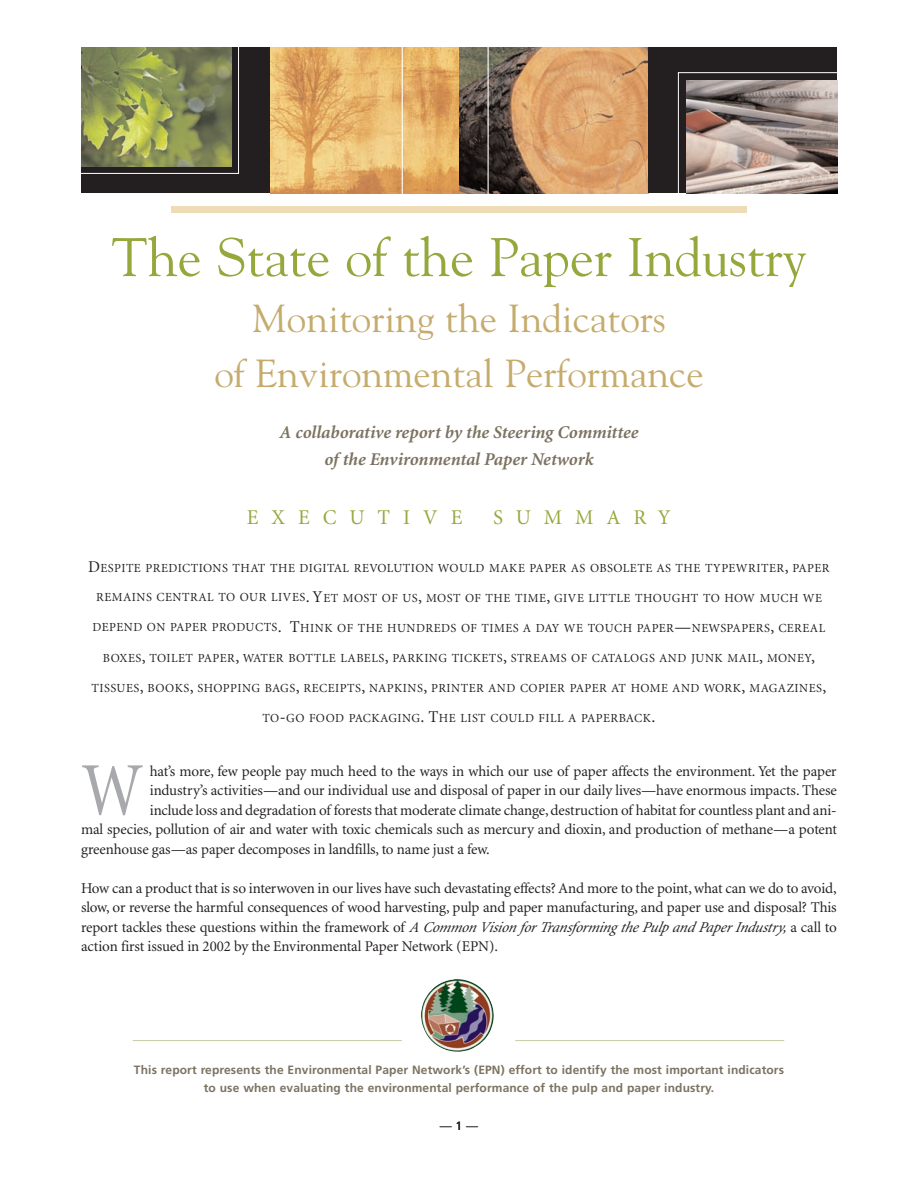
<style>
.page{position:relative;width:918px;height:1188px;background:#fff}
.page>*{position:absolute;margin:0;border:0;box-sizing:border-box;transform-origin:0 0}
.t1{font:76.95px "Minion MM.367.465.11";color:#a8a9ad}
.t2{font:54px "Goudy";color:#94a83c}
.t3{font:39px/55.5px "Goudy";color:#c5ac6d;text-align:center}
.t4{font:21px "Minion MM.345.584.11";letter-spacing:.615em;color:#94a83c}
.t5{font:18px/27px "Minion MM It.578.585.11";letter-spacing:-.01em;color:#7c7261;text-align:center}
.t6{font:15px/19.5px "Minion MM.345.584.11";letter-spacing:-.01em;color:#231f20;text-align:justify}
.t7{font:12.3px "Minion MM.345.584.11";letter-spacing:.04em;color:#231f20}
.t8{font:700 12px/18px "Frutiger";letter-spacing:.01em;color:#7c7261;text-align:center}
.t9{font:12px "Frutiger";color:#231f20}
.s1{font-size:16.5px}
.s2{font-family:"Minion MM It.345.584.11";font-style:italic}
</style>
<div class="page">
<img style="left:421px;top:979px;width:73px;height:73px">
<hr style="left:133px;top:1040px;width:269px;height:1px;background:#c5cca4">
<hr style="left:515px;top:1040px;width:269px;height:1px;background:#c5cca4">
<div style="left:81px;top:47px;width:189px;height:146px;background:#231f20"></div>
<img style="left:270px;top:47px;width:378px;height:146px">
<div style="left:648px;top:47px;width:189px;height:146px;background:#231f20"></div>
<div style="left:70px;top:38px;width:169px;height:136px;border:1px solid #fff"></div>
<div style="left:678px;top:72px;width:173px;height:126px;border:1px solid #fff"></div>
<div style="left:402px;top:41px;width:87px;height:158px;border:1px solid #fff"></div>
<div style="left:171px;top:206px;width:575px;height:6px;background:#eddcb5"></div>
<img style="left:81px;top:47px;width:151px;height:119px">
<img style="left:686px;top:81px;width:151px;height:112px">
<h2 class="t2" style="left:112px;top:226px;width:697px">The State of the Paper Industry</h2>
<h3 class="t3" style="left:214px;top:290px;width:491px">Monitoring the Indicators<br>of Environmental Performance</h3>
<p class="t5" style="left:280px;top:420px;width:360px">A collaborative report by the Steering Committee of the Environmental Paper Network</p>
<h3 class="t4" style="left:247px;top:509px;width:217px">EXECUTIVE</h3>
<h3 class="t4" style="left:493px;top:509px;width:179px">SUMMARY</h3>
<p class="t7" style="left:88px;top:563px;width:743px"><span class="s1">D</span>ESPITE PREDICTIONS THAT THE DIGITAL REVOLUTION WOULD MAKE PAPER AS OBSOLETE AS THE TYPEWRITER<span class="s1">,</span> PAPER</p>
<p class="t7" style="left:96px;top:593px;width:727px">REMAINS CENTRAL TO OUR LIVES<span class="s1">.Y</span>ET MOST OF US<span class="s1">,</span> MOST OF THE TIME<span class="s1">,</span> GIVE LITTLE THOUGHT TO HOW MUCH WE</p>
<p class="t7" style="left:93px;top:623px;width:734px">DEPEND ON PAPER PRODUCTS<span class="s1">. T</span>HINK OF THE HUNDREDS OF TIMES A DAY WE TOUCH PAPER<span class="s1">—</span>NEWSPAPERS<span class="s1">,</span> CEREAL</p>
<p class="t7" style="left:103px;top:653px;width:714px">BOXES<span class="s1">,</span> TOILET PAPER<span class="s1">,</span> WATER BOTTLE LABELS<span class="s1">,</span> PARKING TICKETS<span class="s1">,</span> STREAMS OF CATALOGS AND JUNK MAIL<span class="s1">,</span> MONEY<span class="s1">,</span></p>
<p class="t7" style="left:92px;top:683px;width:736px">TISSUES<span class="s1">,</span> BOOKS<span class="s1">,</span> SHOPPING BAGS<span class="s1">,</span> RECEIPTS<span class="s1">,</span> NAPKINS<span class="s1">,</span> PRINTER AND COPIER PAPER AT HOME AND WORK<span class="s1">,</span> MAGAZINES<span class="s1">,</span></p>
<p class="t7" style="left:263px;top:713px;width:394px">TO<span class="s1">-</span>GO FOOD PACKAGING<span class="s1">. T</span>HE LIST COULD FILL A PAPERBACK<span class="s1">.</span></p>
<h1 class="t1" style="left:81px;top:763px;width:64px">W</h1>
<p class="t6" style="left:150px;top:762px;width:688px">hat’s more, few people pay much heed to the ways in which our use of paper affects the environment. Yet the paper</p>
<p class="t6" style="left:150px;top:782px;width:689px">industry’s activities—and our individual use and disposal of paper in our daily lives—have enormous impacts. These</p>
<p class="t6" style="left:150px;top:801px;width:688px">include loss and degradation of forests that moderate climate change, destruction of habitat for countless plant and ani-</p>
<p class="t6" style="left:81px;top:821px;width:758px">mal species, pollution of air and water with toxic chemicals such as mercury and dioxin, and production of methane—a potent</p>
<p class="t6" style="left:81px;top:840px;width:410px">greenhouse gas—as paper decomposes in landfills, to name just a few.</p>
<p class="t6" style="left:81px;top:879px;width:757px">How can a product that is so interwoven in our lives have such devastating effects? And more to the point, what can we do to avoid, slow, or reverse the harmful consequences of wood harvesting, pulp and paper manufacturing, and paper use and disposal? This report tackles these questions within the framework of <span class="s2">ACommon Vision forTransforming the Pulp and PaperIndustry,</span>a call to action first issued in 2002 by the Environmental Paper Network (EPN).</p>
<p class="t8" style="left:134px;top:1062px;width:652px">This report represents the Environmental Paper Network’s (EPN) effort to identify the most important indicators to use when evaluating the environmental performance of the pulp and paper industry.</p>
<p class="t9" style="left:440px;top:1120px;width:40px">—1—</p>
</div>
